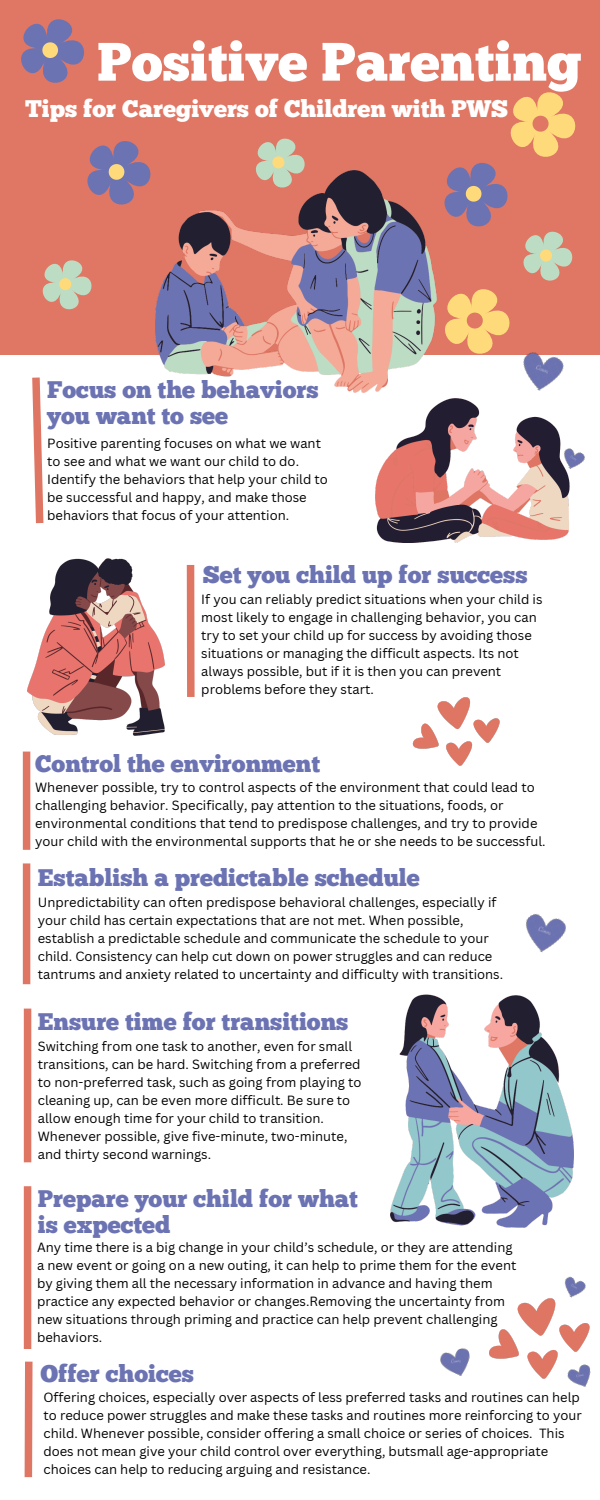
<style>
.page{position:relative;width:600px;height:1500px;background:#df7764}
.page>*{position:absolute;margin:0;border:0;box-sizing:border-box;transform-origin:0 0}
.t1{font:54px "Chunk Five";color:#fff}
.t2{font:24px/26.2px "Chunk Five";color:#6c73b3}
.t3{font:24px "Chunk Five";color:#fff}
.t4{font:13px/18px "Canva Sans";color:#000}
</style>
<div class="page">
<div style="left:0;top:355px;width:600px;height:1145px;background:#fff"></div>
<svg style="left:32px;top:377px;width:12px;height:147px"></svg>
<div style="left:187px;top:565px;width:8px;height:132px;background:#df7563"></div>
<div style="left:23px;top:752px;width:7px;height:98px;background:#df7563"></div>
<div style="left:24px;top:1009px;width:7px;height:153px;background:#df7563"></div>
<div style="left:23px;top:863px;width:7px;height:121px;background:#df7563"></div>
<img style="left:28px;top:558px;width:136px;height:177px">
<img style="left:391px;top:995px;width:183px;height:232px">
<svg style="left:42px;top:260px;width:50px;height:50px"></svg>
<svg style="left:21px;top:19px;width:63px;height:64px"></svg>
<img style="left:375px;top:398px;width:195px;height:145px">
<img style="left:155px;top:171px;width:271px;height:221px">
<img style="left:489px;top:1299px;width:100px;height:79px">
<img style="left:525px;top:913px;width:41px;height:40px">
<img style="left:440px;top:1348px;width:30px;height:28px">
<img style="left:558px;top:1276px;width:31px;height:27px">
<img style="left:413px;top:697px;width:87px;height:68px">
<img style="left:524px;top:368px;width:40px;height:23px">
<img style="left:557px;top:443px;width:28px;height:31px">
<svg style="left:87px;top:141px;width:75px;height:77px"></svg>
<svg style="left:242px;top:138px;width:71px;height:60px"></svg>
<svg style="left:426px;top:92px;width:150px;height:276px"></svg>
<div style="left:24px;top:1186px;width:7px;height:163px;background:#df7563"></div>
<img style="left:564px;top:1361px;width:27px;height:26px">
<svg style="left:24px;top:1361px;width:9px;height:117px"></svg>
<p class="t1" style="left:97px;top:40px;width:486px">Positive Parenting</p>
<p class="t3" style="left:25px;top:99px;width:485px">Tips for Caregivers of Children with PWS</p>
<p class="t2" style="left:47px;top:379px;width:273px">Focus on the behaviors you want to see</p>
<p class="t4" style="left:47px;top:434px;width:282px">Positive parenting focuses on what we want to see and what we want our child to do.<br>Identify the behaviors that help your child to be successful and happy, and make those behaviors that focus of your attention.</p>
<p class="t2" style="left:203px;top:564px;width:326px">Set you child up for success</p>
<p class="t4" style="left:201px;top:590px;width:343px">If you can reliably predict situations when your child is most likely to engage in challenging behavior, you can try to set your child up for success by avoiding those situations or managing the difficult aspects. Its not always possible, but if it is then you can prevent problems before they start.</p>
<p class="t2" style="left:35px;top:752px;width:287px">Control the environment</p>
<p class="t4" style="left:35px;top:778px;width:512px">Whenever possible, try to control aspects of the environment that could lead to challenging behavior. Specifically, pay attention to the situations, foods, or environmental conditions that tend to predispose challenges, and try to provide your child with the environmental supports that he or she needs to be successful.</p>
<p class="t2" style="left:38px;top:867px;width:383px">Establish a predictable schedule</p>
<p class="t4" style="left:38px;top:893px;width:467px">Unpredictability can often predispose behavioral challenges, especially if your child has certain expectations that are not met. When possible, establish a predictable schedule and communicate the schedule to your child. Consistency can help cut down on power struggles and can reduce tantrums and anxiety related to uncertainty and difficulty with transitions.</p>
<p class="t2" style="left:38px;top:1011px;width:312px">Ensure time for transitions</p>
<p class="t4" style="left:38px;top:1037px;width:325px">Switching from one task to another, even for small transitions, can be hard. Switching from a preferred to non-preferred task, such as going from playing to cleaning up, can be even more difficult. Be sure to allow enough time for your child to transition.<br>Whenever possible, give five-minute, two-minute, and thirty second warnings.</p>
<p class="t2" style="left:38px;top:1188px;width:322px">Prepare your child for what is expected</p>
<p class="t4" style="left:37px;top:1238px;width:481px">Any time there is a big change in your child’s schedule, or they are attending a new event or going on a new outing, it can help to prime them for the event by giving them all the necessary information in advance and having them practice any expected behavior or changes.Removing the uncertainty from new situations through priming and practice can help prevent challenging behaviors.</p>
<p class="t2" style="left:41px;top:1362px;width:155px">Offer choices</p>
<p class="t4" style="left:43px;top:1388px;width:540px">Offering choices, especially over aspects of less preferred tasks and routines can help to reduce power struggles and make these tasks and routines more reinforcing to your child. Whenever possible, consider offering a small choice or series of choices. This does not mean give your child control over everything, butsmall age-appropriate choices can help to reducing arguing and resistance.</p>
</div>
